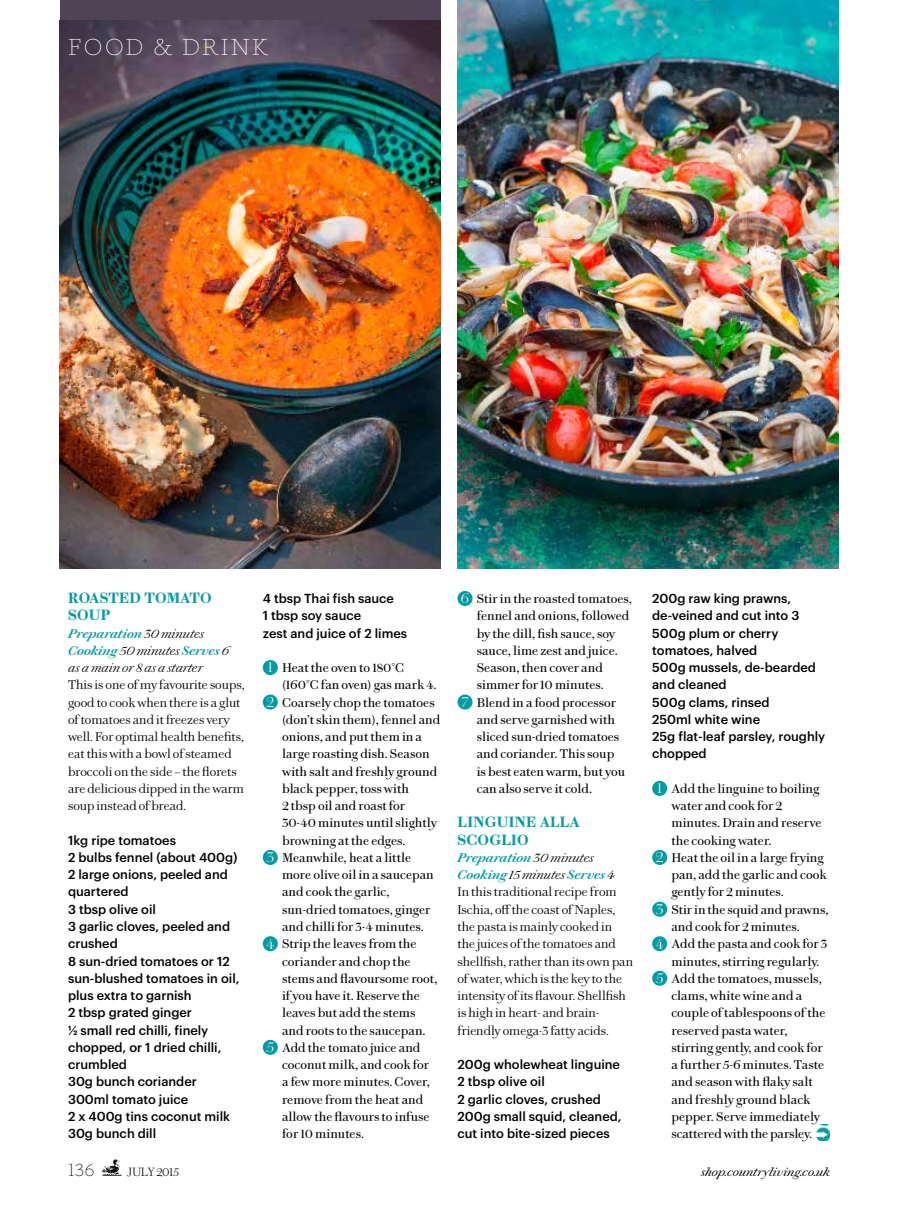
<style>
.page{position:relative;width:915px;height:1217px;background:#fff}
.page>*{position:absolute;margin:0;border:0;box-sizing:border-box;transform-origin:0 0}
.t1{font:24px "Marian 1554 Text";letter-spacing:.11em;color:#fff}
.t2{font:18px "Marian 1554 Text";color:#000}
.t3{font:700 15px/17.2px "Chiswick Text";letter-spacing:.01em;color:#009ca3}
.t4{font:12.75px "Chiswick Text";color:#000}
.t5{font:500 12.75px/17.2px "Graphik";color:#000}
.t6{font:300 12.75px/17.2px "Chiswick Text";color:#000}
.t7{font:italic 300 12.75px/17.2px "Chiswick Text";color:#000}
.t8{font:italic 12px "Chiswick Text";color:#000}
.t9{font:200 12px "Chiswick Text";color:#000}
.s1{font-weight:600;color:#009ca3}
.s2{font-family:"Chiswick Deck";font-weight:300;font-size:14.1px;color:#fff}
.s3{font-weight:600;font-style:italic;color:#009ca3}
.s4{font-style:italic}
</style>
<div class="page">
<img style="left:457px;top:0;width:381px;height:568px">
<div style="left:60px;top:0;width:380px;height:568px;background:#504356"></div>
<img style="left:60px;top:20px;width:380px;height:548px">
<div style="left:263px;top:660px;width:15px;height:15px;background:#009ca3;border-radius:50%"></div>
<div style="left:263px;top:694px;width:15px;height:15px;background:#009ca3;border-radius:50%"></div>
<div style="left:263px;top:849px;width:15px;height:15px;background:#009ca3;border-radius:50%"></div>
<div style="left:263px;top:936px;width:15px;height:15px;background:#009ca3;border-radius:50%"></div>
<div style="left:263px;top:1039px;width:15px;height:15px;background:#009ca3;border-radius:50%"></div>
<div style="left:457px;top:591px;width:15px;height:15px;background:#009ca3;border-radius:50%"></div>
<div style="left:457px;top:694px;width:15px;height:15px;background:#009ca3;border-radius:50%"></div>
<div style="left:652px;top:780px;width:15px;height:15px;background:#009ca3;border-radius:50%"></div>
<div style="left:652px;top:849px;width:15px;height:15px;background:#009ca3;border-radius:50%"></div>
<div style="left:652px;top:901px;width:15px;height:15px;background:#009ca3;border-radius:50%"></div>
<div style="left:652px;top:936px;width:15px;height:15px;background:#009ca3;border-radius:50%"></div>
<div style="left:652px;top:970px;width:15px;height:15px;background:#009ca3;border-radius:50%"></div>
<img style="left:816px;top:1124px;width:13px;height:15px">
<svg style="left:102px;top:1159px;width:20px;height:17px"></svg>
<h1 class="t1" style="left:68px;top:32px;width:201px">FOOD &amp; DRINK</h1>
<p class="t3" style="left:68px;top:589px;width:145px">ROASTED TOMATO<br>SOUP</p>
<p class="t7" style="left:68px;top:624px;width:163px"><span class="s1">Preparation</span> 30 minutes<br><span class="s1">Cooking</span> 50 minutes <span class="s1">Serves</span> 6 as a main or 8 as a starter</p>
<p class="t6" style="left:68px;top:676px;width:178px">This is one of my favourite soups, good to cook when there is a glut of tomatoes and it freezes very well. For optimal health benefits, eat this with a bowl of steamed broccoli on the side – the florets are delicious dipped in the warm soup instead of bread.</p>
<p class="t5" style="left:68px;top:830px;width:173px">1kg ripe tomatoes<br>2 bulbs fennel (about 400g)<br>2 large onions, peeled and quartered<br>3 tbsp olive oil<br>3 garlic cloves, peeled and crushed<br>8 sun-dried tomatoes or 12 sun-blushed tomatoes in oil, plus extra to garnish<br>2 tbsp grated ginger<br>½ small red chilli, finely chopped, or 1 dried chilli, crumbled<br>30g bunch coriander<br>300ml tomato juice<br>2 x 400g tins coconut milk<br>30g bunch dill</p>
<p class="t5" style="left:263px;top:588px;width:146px">4 tbsp Thai fish sauce<br>1 tbsp soy sauce<br>zest and juice of 2 limes</p>
<p class="t4" style="left:268px;top:660px;width:137px"><span class="s2">1</span> Heat the oven to 180°C</p>
<p class="t4" style="left:282px;top:677px;width:156px">(160°C fan oven) gas mark 4.</p>
<p class="t4" style="left:266px;top:694px;width:170px"><span class="s2">2</span> Coarsely chop the tomatoes</p>
<p class="t4" style="left:282px;top:712px;width:160px">(don’t skin them), fennel and</p>
<p class="t4" style="left:282px;top:729px;width:142px">onions, and put them in a</p>
<p class="t4" style="left:282px;top:746px;width:149px">large roasting dish. Season</p>
<p class="t4" style="left:282px;top:763px;width:157px">with salt and freshly ground</p>
<p class="t4" style="left:282px;top:781px;width:128px">black pepper, toss with</p>
<p class="t4" style="left:282px;top:798px;width:125px">2 tbsp oil and roast for</p>
<p class="t4" style="left:282px;top:815px;width:156px">30-40 minutes until slightly</p>
<p class="t4" style="left:282px;top:832px;width:125px">browning at the edges.</p>
<p class="t4" style="left:266px;top:850px;width:146px"><span class="s2">3</span> Meanwhile, heat a little</p>
<p class="t4" style="left:282px;top:867px;width:153px">more olive oil in a saucepan</p>
<p class="t4" style="left:282px;top:884px;width:109px">and cook the garlic,</p>
<p class="t4" style="left:282px;top:901px;width:150px">sun-dried tomatoes, ginger</p>
<p class="t4" style="left:282px;top:919px;width:143px">and chilli for 3-4 minutes.</p>
<p class="t4" style="left:266px;top:936px;width:151px"><span class="s2">4</span> Strip the leaves from the</p>
<p class="t4" style="left:282px;top:953px;width:130px">coriander and chop the</p>
<p class="t4" style="left:282px;top:970px;width:157px">stems and flavoursome root,</p>
<p class="t4" style="left:282px;top:988px;width:139px">if you have it. Reserve the</p>
<p class="t4" style="left:282px;top:1005px;width:135px">leaves but add the stems</p>
<p class="t4" style="left:282px;top:1022px;width:145px">and roots to the saucepan.</p>
<p class="t4" style="left:266px;top:1039px;width:155px"><span class="s2">5</span> Add the tomato juice and</p>
<p class="t4" style="left:282px;top:1057px;width:148px">coconut milk, and cook for</p>
<p class="t4" style="left:282px;top:1074px;width:149px">a few more minutes. Cover,</p>
<p class="t4" style="left:282px;top:1091px;width:143px">remove from the heat and</p>
<p class="t4" style="left:282px;top:1108px;width:149px">allow the flavours to infuse</p>
<p class="t4" style="left:282px;top:1126px;width:84px">for 10 minutes.</p>
<p class="t4" style="left:460px;top:591px;width:173px"><span class="s2">6</span> Stir in the roasted tomatoes,</p>
<p class="t4" style="left:476px;top:608px;width:154px">fennel and onions, followed</p>
<p class="t4" style="left:476px;top:625px;width:140px">by the dill, fish sauce, soy</p>
<p class="t4" style="left:476px;top:643px;width:142px">sauce, lime zest and juice.</p>
<p class="t4" style="left:476px;top:660px;width:128px">Season, then cover and</p>
<p class="t4" style="left:476px;top:677px;width:129px">simmer for 10 minutes.</p>
<p class="t4" style="left:461px;top:694px;width:156px"><span class="s2">7</span> Blend in a food processor</p>
<p class="t4" style="left:476px;top:712px;width:140px">and serve garnished with</p>
<p class="t4" style="left:476px;top:729px;width:144px">sliced sun-dried tomatoes</p>
<p class="t4" style="left:476px;top:746px;width:139px">and coriander. This soup</p>
<p class="t4" style="left:476px;top:763px;width:150px">is best eaten warm, but you</p>
<p class="t4" style="left:476px;top:781px;width:117px">can also serve it cold.</p>
<p class="t3" style="left:457px;top:813px;width:123px">LINGUINE ALLA<br>SCOGLIO</p>
<p class="t6" style="left:457px;top:849px;width:177px"><span class="s3">Preparation</span> <span class="s4">30 minutes<br></span><span class="s3">Cooking</span> <span class="s4">15 minutes</span> <span class="s3">Serves</span> <span class="s4">4<br></span>In this traditional recipe from<br>Ischia, off the coast of Naples, the pasta is mainly cooked in<br>the juices of the tomatoes and shellfish, rather than its own pan of water, which is the key to the intensity of its flavour. Shellfish is high in heart- and brain&shy;friendly omega-3 fatty acids.</p>
<p class="t5" style="left:457px;top:1054px;width:165px">200g wholewheat linguine<br>2 tbsp olive oil<br>2 garlic cloves, crushed<br>200g small squid, cleaned, cut into bite-sized pieces</p>
<p class="t5" style="left:652px;top:588px;width:174px">200g raw king prawns, de-veined and cut into 3<br>500g plum or cherry tomatoes, halved<br>500g mussels, de-bearded and cleaned<br>500g clams, rinsed<br>250ml white wine<br>25g flat-leaf parsley, roughly chopped</p>
<p class="t4" style="left:657px;top:781px;width:163px"><span class="s2">1</span> Add the linguine to boiling</p>
<p class="t4" style="left:671px;top:798px;width:112px">water and cook for 2</p>
<p class="t4" style="left:671px;top:815px;width:151px">minutes. Drain and reserve</p>
<p class="t4" style="left:671px;top:832px;width:102px">the cooking water.</p>
<p class="t4" style="left:655px;top:850px;width:169px"><span class="s2">2</span> Heat the oil in a large frying</p>
<p class="t4" style="left:671px;top:867px;width:157px">pan, add the garlic and cook</p>
<p class="t4" style="left:671px;top:884px;width:114px">gently for 2 minutes.</p>
<p class="t4" style="left:655px;top:901px;width:174px"><span class="s2">3</span> Stir in the squid and prawns,</p>
<p class="t4" style="left:671px;top:919px;width:130px">and cook for 2 minutes.</p>
<p class="t4" style="left:655px;top:936px;width:173px"><span class="s2">4</span> Add the pasta and cook for 3</p>
<p class="t4" style="left:671px;top:953px;width:149px">minutes, stirring regularly.</p>
<p class="t4" style="left:655px;top:970px;width:167px"><span class="s2">5</span> Add the tomatoes, mussels,</p>
<p class="t4" style="left:671px;top:988px;width:132px">clams, white wine and a</p>
<p class="t4" style="left:671px;top:1005px;width:155px">couple of tablespoons of the</p>
<p class="t4" style="left:671px;top:1022px;width:118px">reserved pasta water,</p>
<p class="t4" style="left:671px;top:1039px;width:153px">stirring gently, and cook for</p>
<p class="t4" style="left:671px;top:1057px;width:154px">a further 5-6 minutes. Taste</p>
<p class="t4" style="left:671px;top:1074px;width:143px">and season with flaky salt</p>
<p class="t4" style="left:671px;top:1091px;width:140px">and freshly ground black</p>
<p class="t4" style="left:671px;top:1108px;width:150px">pepper. Serve immediately</p>
<p class="t4" style="left:671px;top:1126px;width:142px">scattered with the parsley.</p>
<h2 class="t2" style="left:68px;top:1158px;width:28px">136</h2>
<p class="t9" style="left:127px;top:1164px;width:54px">JULY 2015</p>
<p class="t8" style="left:700px;top:1164px;width:130px">shop.countryliving.co.uk</p>
</div>
